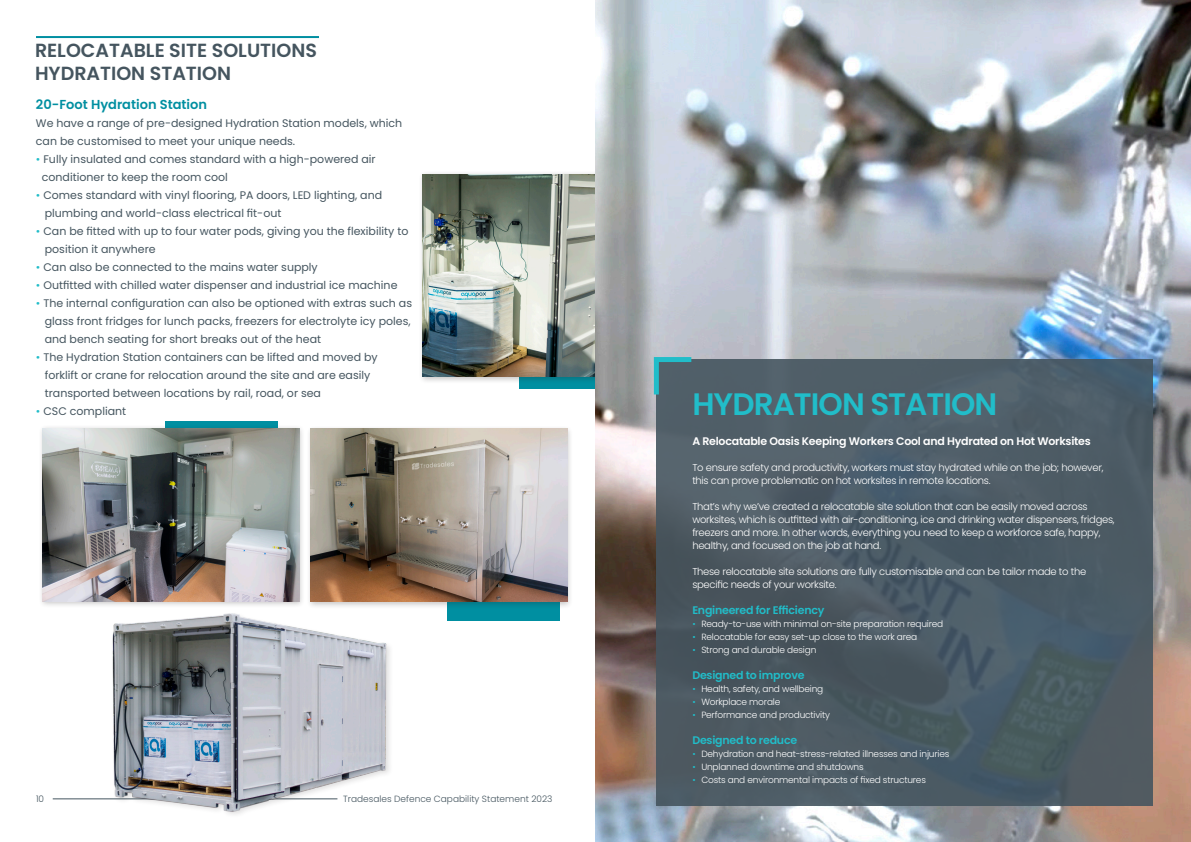
<style>
.page{position:relative;width:1191px;height:842px;background:#fff}
.page>*{position:absolute;margin:0;border:0;box-sizing:border-box;transform-origin:0 0}
.Title_40pt_Black__Ce{font:600 31px "Poppins";letter-spacing:-.03em;color:#21bdc9}
.t1{font:600 19px "Poppins";color:#45555f}
.t2{font:600 13px "Poppins";color:#008fa1}
.t3{font:11px/18px "Poppins";color:#45555f}
.Text_10pt_Black__Ali{font:600 11px "Poppins";letter-spacing:-.02em;color:#fff}
.Text_10pt_Black__Ali-2{font:600 11px "Poppins";letter-spacing:-.02em;color:#21bdc9}
.Text_10pt_Black__Ali-3{font:300 10px/13px "Poppins";letter-spacing:-.03em;color:#fff}
.Text_10pt_Black__Cen{font:300 9px "Poppins";letter-spacing:-.02em;color:#fff}
.t4{font:300 9px "Poppins";color:#45555f}
.s1{color:#21bdc9}
</style>
<div class="page">
<hr style="left:53px;top:799px;width:284px;height:1px;background:#45555f">
<div style="left:519px;top:258px;width:83px;height:130px;background:#008fa1"></div>
<div style="left:447px;top:490px;width:112px;height:131px;background:#008fa1"></div>
<div style="left:166px;top:421px;width:112px;height:131px;background:#008fa1"></div>
<div style="left:418px;top:170px;width:190px;height:214px;background:#231f20;opacity:.25"></div>
<img style="left:422px;top:174px;width:173px;height:203px">
<div style="left:306px;top:425px;width:267px;height:184px;background:#231f20;opacity:.25"></div>
<img style="left:311px;top:429px;width:256px;height:173px">
<div style="left:38px;top:424px;width:267px;height:184px;background:#231f20;opacity:.25"></div>
<img style="left:43px;top:428px;width:256px;height:173px">
<img style="left:72px;top:613px;width:318px;height:202px">
<img style="left:595px;top:0;width:596px;height:842px">
<div style="left:656px;top:359px;width:496px;height:447px;background:#4d5b65"></div>
<svg style="left:651px;top:354px;width:45px;height:45px"></svg>
<hr style="left:36px;top:36px;width:283px;height:2px;background:#008fa1">
<p class="t1" style="left:35px;top:39px;width:283px">RELOCATABLE SITE SOLUTIONS</p>
<p class="t1" style="left:35px;top:62px;width:198px">HYDRATION STATION</p>
<p class="t2" style="left:36px;top:97px;width:173px">20-Foot Hydration Station</p>
<p class="t3" style="left:36px;top:114px;width:368px">We have a range of pre-designed Hydration Station models, which can be customised to meet your unique needs.</p>
<p class="t3" style="left:42px;top:150px;width:335px;text-indent:-6px"><span class="s1">•</span> Fully insulated and comes standard with a high-powered air conditioner to keep the room cool</p>
<p class="t3" style="left:45px;top:186px;width:339px;text-indent:-9px"><span class="s1">•</span> Comes standard with vinyl flooring, PA doors, LED lighting, and plumbing and world-class electrical fit-out</p>
<p class="t3" style="left:45px;top:222px;width:365px;text-indent:-9px"><span class="s1">•</span> Can be fitted with up to four water pods, giving you the flexibility to position it anywhere</p>
<p class="t3" style="left:36px;top:258px;width:283px"><span class="s1">•</span> Can also be connected to the mains water supply</p>
<p class="t3" style="left:36px;top:276px;width:363px"><span class="s1">•</span> Outfitted with chilled water dispenser and industrial ice machine</p>
<p class="t3" style="left:45px;top:294px;width:369px;text-indent:-9px"><span class="s1">•</span> The internal configuration can also be optioned with extras such as glass front fridges for lunch packs, freezers for electrolyte icy poles, and bench seating for short breaks out of the heat</p>
<p class="t3" style="left:45px;top:348px;width:334px;text-indent:-9px"><span class="s1">•</span> The Hydration Station containers can be lifted and moved by forklift or crane for relocation around the site and are easily transported between locations by rail, road, or sea</p>
<p class="t3" style="left:36px;top:402px;width:92px"><span class="s1">•</span> CSC compliant</p>
<p class="t4" style="left:36px;top:793px;width:10px">10</p>
<p class="t4" style="left:343px;top:793px;width:211px">Tradesales Defence Capability Statement 2023</p>
<p class="Title_40pt_Black__Ce" style="left:692px;top:386px;width:306px">HYDRATION STATION</p>
<p class="Text_10pt_Black__Ali" style="left:692px;top:434px;width:400px">A Relocatable Oasis Keeping Workers Cool and Hydrated on Hot Worksites</p>
<p class="Text_10pt_Black__Ali-3" style="left:692px;top:461px;width:412px">To ensure safety and productivity, workers must stay hydrated while on the job; however, this can prove problematic on hot worksites in remote locations.</p>
<p class="Text_10pt_Black__Ali-3" style="left:692px;top:500px;width:424px">That’s why we’ve created a relocatable site solution that can be easily moved across worksites, which is outfitted with air-conditioning, ice and drinking water dispensers, fridges, freezers and more. In other words, everything you need to keep a workforce safe, happy, healthy, and focused on the job at hand.</p>
<p class="Text_10pt_Black__Ali-3" style="left:692px;top:565px;width:395px">These relocatable site solutions are fully customisable and can be tailor made to the specific needs of your worksite.</p>
<p class="Text_10pt_Black__Ali-2" style="left:692px;top:603px;width:134px">Engineered for Efficiency</p>
<p class="Text_10pt_Black__Cen" style="left:692px;top:618px;width:252px"><span class="s1">•</span> Ready-to-use with minimal on-site preparation required</p>
<p class="Text_10pt_Black__Cen" style="left:692px;top:631px;width:226px"><span class="s1">•</span> Relocatable for easy set-up close to the work area</p>
<p class="Text_10pt_Black__Cen" style="left:692px;top:644px;width:126px"><span class="s1">•</span> Strong and durable design</p>
<p class="Text_10pt_Black__Ali-2" style="left:692px;top:668px;width:114px">Designed to improve</p>
<p class="Text_10pt_Black__Cen" style="left:692px;top:683px;width:132px"><span class="s1">•</span> Health, safety, and wellbeing</p>
<p class="Text_10pt_Black__Cen" style="left:692px;top:696px;width:90px"><span class="s1">•</span> Workplace morale</p>
<p class="Text_10pt_Black__Cen" style="left:692px;top:709px;width:139px"><span class="s1">•</span> Performance and productivity</p>
<p class="Text_10pt_Black__Ali-2" style="left:692px;top:733px;width:106px">Designed to reduce</p>
<p class="Text_10pt_Black__Cen" style="left:692px;top:748px;width:258px"><span class="s1">•</span> Dehydration and heat-stress-related illnesses and injuries</p>
<p class="Text_10pt_Black__Cen" style="left:692px;top:761px;width:173px"><span class="s1">•</span> Unplanned downtime and shutdowns</p>
<p class="Text_10pt_Black__Cen" style="left:692px;top:774px;width:235px"><span class="s1">•</span> Costs and environmental impacts of fixed structures</p>
</div>
